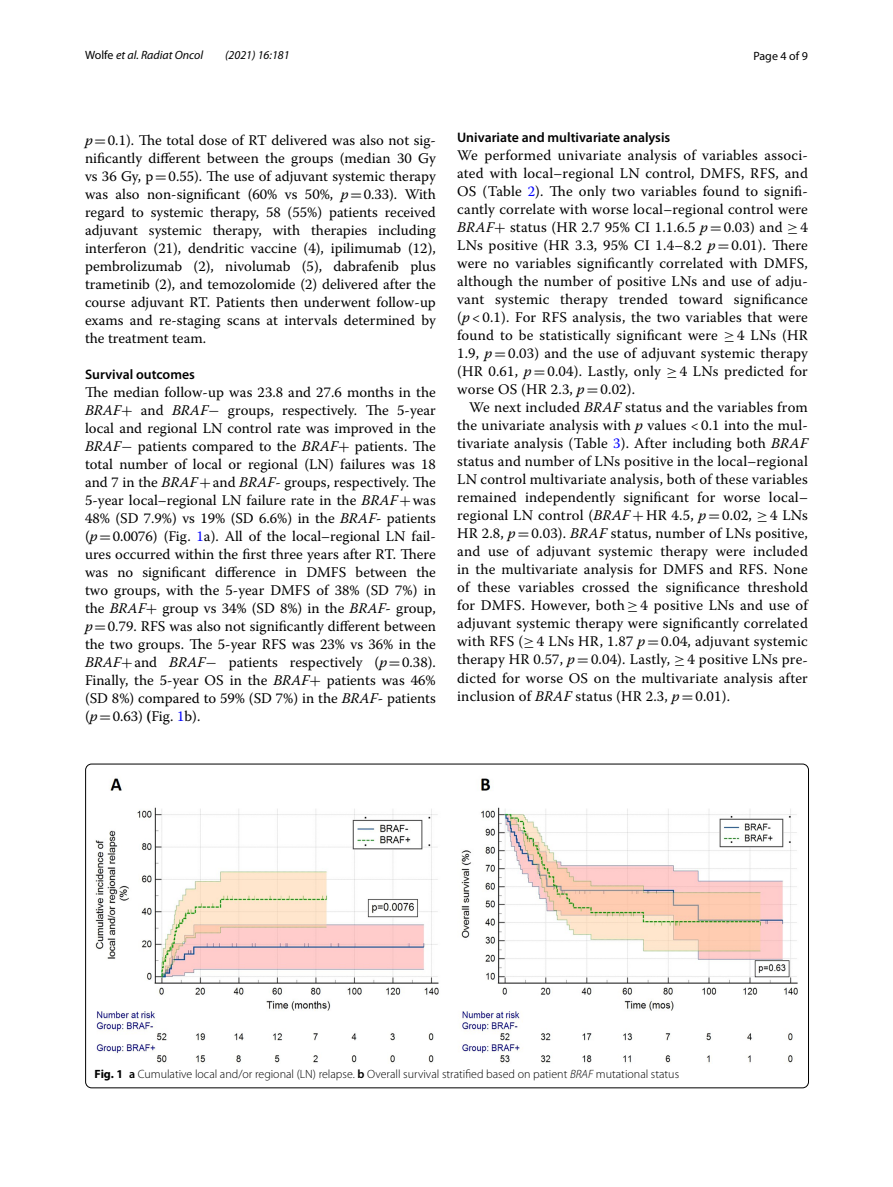
<style>
.page{position:relative;width:893px;height:1187px;background:#fff}
.page>*{position:absolute;margin:0;border:0;box-sizing:border-box;transform-origin:0 0}
.t1{font:14.7px/18px "Warnock Pro";letter-spacing:.01em;color:#000;text-align:justify}
.t2{font:600 13.8px "Myriad Pro";color:#000}
.t3{font:300 12px "Myriad Pro";color:#000}
.t4{font:italic 12px "Myriad Pro";color:#000}
.t5{font:12px "Myriad Pro";color:#000}
.s1{font-style:normal}
.s2{font-style:italic}
.s3{font-family:"MTSY"}
.s4{color:#00f}
.s5{font-weight:700}
.s6{font-weight:600}
</style>
<div class="page">
<img style="left:95px;top:778px;width:703px;height:285px">
<p class="t4" style="left:85px;top:48px;width:120px"><span class="s1">Wolfe</span> et al. Radiat Oncol</p>
<p class="t4" style="left:225px;top:48px;width:66px">(2021) 16:181</p>
<p class="t5" style="left:753px;top:48px;width:56px">Page 4 of 9</p>
<p class="t1" style="left:85px;top:131px;width:352px"><span class="s2">p</span><span class="s3">=</span>0.1). The total dose of RT delivered was also not sig&shy;nificantly different between the groups (median 30 Gy vs 36 Gy, p<span class="s3">=</span>0.55). The use of adjuvant systemic therapy was also non-significant (60% vs 50%, <span class="s2">p</span><span class="s3">=</span>0.33). With regard to systemic therapy, 58 (55%) patients received adjuvant systemic therapy, with therapies including interferon (21), dendritic vaccine (4), ipilimumab (12), pembrolizumab (2), nivolumab (5), dabrafenib plus trametinib (2), and temozolomide (2) delivered after the course adjuvant RT. Patients then underwent follow-up exams and re-staging scans at intervals determined by the treatment team.</p>
<p class="t2" style="left:85px;top:365px;width:111px">Survival outcomes</p>
<p class="t1" style="left:85px;top:383px;width:352px">The median follow-up was 23.8 and 27.6 months in the <span class="s2">BRAF</span><span class="s3">+</span> and <span class="s2">BRAF</span><span class="s3">−</span> groups, respectively. The 5-year local and regional LN control rate was improved in the <span class="s2">BRAF</span><span class="s3">−</span> patients compared to the <span class="s2">BRAF</span><span class="s3">+</span> patients. The total number of local or regional (LN) failures was 18 and 7 in the <span class="s2">BRAF</span><span class="s3">+</span>and <span class="s2">BRAF</span>- groups, respectively. The 5-year local–regional LN failure rate in the <span class="s2">BRAF</span><span class="s3">+</span>was 48% (SD 7.9%) vs 19% (SD 6.6%) in the <span class="s2">BRAF</span>- patients (<span class="s2">p</span><span class="s3">=</span>0.0076) (Fig. <span class="s4">1</span>a). All of the local–regional LN fail&shy;ures occurred within the first three years after RT. There was no significant difference in DMFS between the two groups, with the 5-year DMFS of 38% (SD 7%) in the <span class="s2">BRAF</span><span class="s3">+</span> group vs 34% (SD 8%) in the <span class="s2">BRAF</span>- group, <span class="s2">p</span><span class="s3">=</span>0.79. RFS was also not significantly different between the two groups. The 5-year RFS was 23% vs 36% in the <span class="s2">BRAF</span><span class="s3">+</span>and <span class="s2">BRAF</span><span class="s3">−</span> patients respectively (<span class="s2">p</span><span class="s3">=</span>0.38).<br>Finally, the 5-year OS in the <span class="s2">BRAF</span><span class="s3">+</span> patients was 46% (SD 8%) compared to 59% (SD 7%) in the <span class="s2">BRAF</span>- patients (<span class="s2">p</span><span class="s3">=</span>0.63) <span class="s5">(</span>Fig. <span class="s4">1</span>b).</p>
<p class="t2" style="left:457px;top:129px;width:215px">Univariate and multivariate analysis</p>
<p class="t1" style="left:457px;top:146px;width:352px">We performed univariate analysis of variables associ&shy;ated with local–regional LN control, DMFS, RFS, and OS (Table <span class="s4">2</span>). The only two variables found to signifi&shy;cantly correlate with worse local–regional control were <span class="s2">BRAF</span><span class="s3">+</span> status (HR 2.7 95% CI 1.1.6.5 <span class="s2">p</span><span class="s3">=</span>0.03) and <span class="s3">≥</span> 4<br>LNs positive (HR 3.3, 95% CI 1.4–8.2 <span class="s2">p</span><span class="s3">=</span>0.01). There were no variables significantly correlated with DMFS, although the number of positive LNs and use of adju&shy;vant systemic therapy trended toward significance (<span class="s2">p</span> &lt; 0.1). For RFS analysis, the two variables that were found to be statistically significant were <span class="s3">≥</span> 4 LNs (HR 1.9, <span class="s2">p</span><span class="s3">=</span>0.03) and the use of adjuvant systemic therapy (HR 0.61, <span class="s2">p</span><span class="s3">=</span>0.04). Lastly, only <span class="s3">≥</span> 4 LNs predicted for worse OS (HR 2.3, <span class="s2">p</span><span class="s3">=</span>0.02).</p>
<p class="t1" style="left:457px;top:398px;width:352px;text-indent:12px">We next included <span class="s2">BRAF</span> status and the variables from the univariate analysis with <span class="s2">p</span> values &lt; 0.1 into the mul&shy;tivariate analysis (Table <span class="s4">3</span>). After including both <span class="s2">BRAF </span>status and number of LNs positive in the local–regional LN control multivariate analysis, both of these variables remained independently significant for worse local– regional LN control (<span class="s2">BRAF</span><span class="s3">+</span>HR 4.5, <span class="s2">p</span><span class="s3">=</span>0.02, <span class="s3">≥</span> 4 LNs HR 2.8, <span class="s2">p</span><span class="s3">=</span>0.03). <span class="s2">BRAF</span> status, number of LNs positive, and use of adjuvant systemic therapy were included in the multivariate analysis for DMFS and RFS. None of these variables crossed the significance threshold for DMFS. However, both <span class="s3">≥</span> 4 positive LNs and use of adjuvant systemic therapy were significantly correlated with RFS (<span class="s3">≥</span> 4 LNs HR, 1.87 <span class="s2">p</span><span class="s3">=</span>0.04, adjuvant systemic therapy HR 0.57, <span class="s2">p</span><span class="s3">=</span>0.04). Lastly, <span class="s3">≥</span> 4 positive LNs pre&shy;dicted for worse OS on the multivariate analysis after inclusion of <span class="s2">BRAF</span> status (HR 2.3, <span class="s2">p</span><span class="s3">=</span>0.01).</p>
<p class="t3" style="left:95px;top:1067px;width:586px"><span class="s5">Fig. 1</span> <span class="s6">a</span> Cumulative local and/or regional (LN) relapse. <span class="s6">b</span> Overall survival stratified based on patient <span class="s2">BRAF</span> mutational status</p>
</div>
